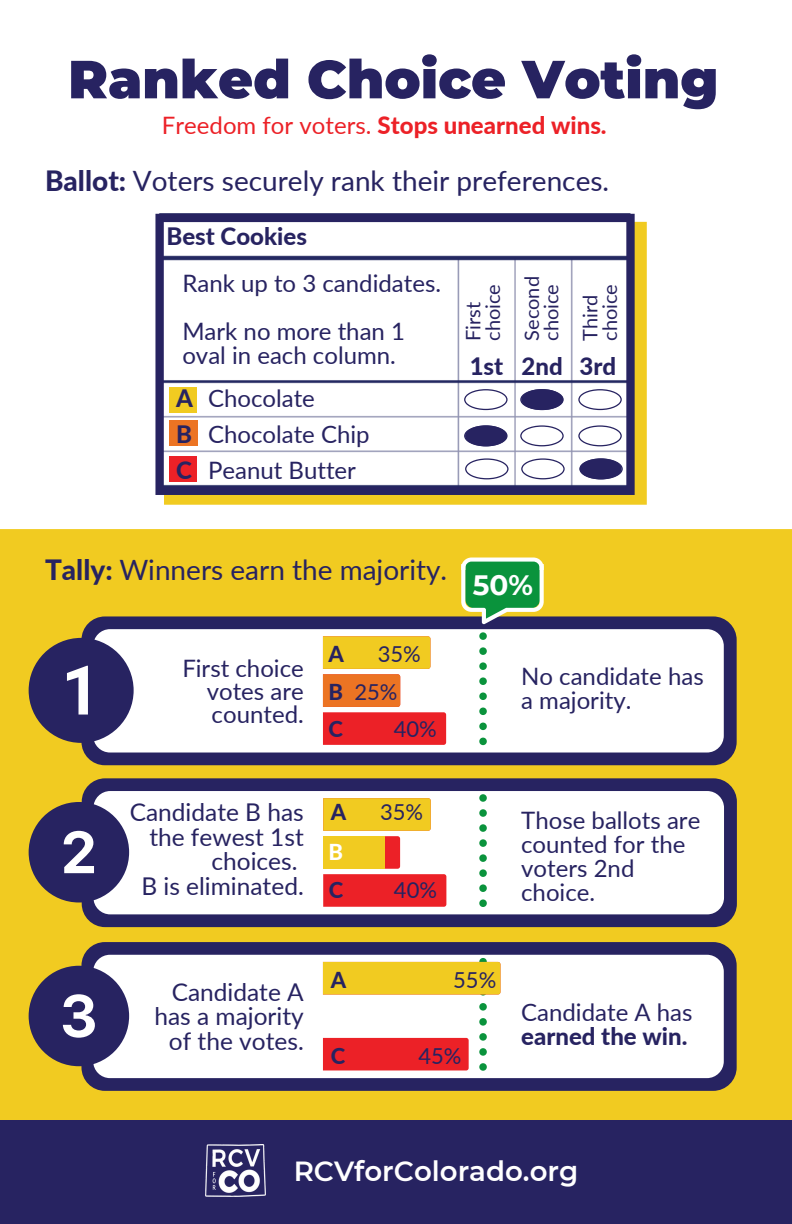
<style>
.page{position:relative;width:792px;height:1224px;background:#fff}
.page>*{position:absolute;margin:0;border:0;box-sizing:border-box;transform-origin:0 0}
.t1{font:900 53.6px "Montserrat";color:#272361}
.t2{font:28px "Lato";color:#272361}
.t3{font:700 28px "Montserrat";color:#fff}
.t4{font:600 27.6px "Montserrat";color:#fff}
.t5{font:24.4px "Lato";color:#272361}
.t6{font:24px/23.2px "Lato";color:#272361;text-align:justify}
.t7{font:800 24px "Lato";color:#272361}
.t8{font:800 24px "Lato";color:#ec2127}
.t9{font:22px "Lato";color:#272361}
.t10{font:800 22px "Lato";color:#272361}
.t11{font:800 22px "Lato";color:#fff}
.t12{font:20px "Lato";color:#272361}
.s1{font-weight:400}
.s2{font-weight:800}
</style>
<div class="page">
<div style="left:0;top:529px;width:792px;height:591px;background:#f1cb21"></div>
<div style="left:23px;top:558px;width:748px;height:534px;background:#f1cb21"></div>
<div style="left:0;top:1120px;width:792px;height:104px;background:#272361"></div>
<img style="left:205px;top:1145px;width:60px;height:52px">
<div style="left:81px;top:616px;width:656px;height:149px;background:#272361;border-radius:23px"></div>
<div style="left:93px;top:629px;width:631px;height:124px;background:#fff;border-radius:17px"></div>
<svg style="left:323px;top:636px;width:123px;height:109px"></svg>
<svg style="left:29px;top:638px;width:105px;height:105px"></svg>
<div style="left:82px;top:778px;width:655px;height:149px;background:#272361;border-radius:23px"></div>
<div style="left:93px;top:791px;width:631px;height:123px;background:#fff;border-radius:17px"></div>
<svg style="left:323px;top:798px;width:123px;height:109px"></svg>
<div style="left:323px;top:836px;width:62px;height:33px;background:#f1cb21"></div>
<div style="left:81px;top:942px;width:656px;height:149px;background:#272361;border-radius:23px"></div>
<div style="left:93px;top:955px;width:631px;height:123px;background:#fff;border-radius:17px"></div>
<svg style="left:323px;top:958px;width:177px;height:113px"></svg>
<svg style="left:29px;top:966px;width:100px;height:100px"></svg>
<svg style="left:29px;top:802px;width:100px;height:101px"></svg>
<svg style="left:479px;top:794px;width:8px;height:113px"></svg>
<svg style="left:479px;top:632px;width:8px;height:113px"></svg>
<div style="left:315px;top:1000px;width:33px;height:33px;background:#fff"></div>
<div style="left:164px;top:222px;width:483px;height:283px;background:#f1cb21"></div>
<div style="left:460px;top:534px;width:85px;height:26px;background:#f1cb21"></div>
<svg style="left:461px;top:557px;width:83px;height:67px"></svg>
<svg style="left:155px;top:214px;width:480px;height:281px"></svg>
<p class="t1" style="left:68px;top:46px;width:652px">Ranked Choice Voting</p>
<p class="t8" style="left:162px;top:111px;width:446px"><span class="s1">Freedom for voters.</span> Stops unearned wins.</p>
<p class="t2" style="left:45px;top:164px;width:566px"><span class="s2">Ballot:</span> Voters securely rank their preferences.</p>
<p class="t7" style="left:166px;top:221px;width:142px">Best Cookies</p>
<p class="t6" style="left:182px;top:271px;width:260px">Rank up to 3 candidates.</p>
<p class="t6" style="left:182px;top:319px;width:224px">Mark no more than 1</p>
<p class="t6" style="left:182px;top:343px;width:215px">oval in each column.</p>
<p class="t6" style="left:208px;top:386px;width:108px">Chocolate</p>
<p class="t6" style="left:208px;top:422px;width:163px">Chocolate Chip</p>
<p class="t6" style="left:208px;top:458px;width:150px">Peanut Butter</p>
<p class="t7" style="left:176px;top:383px;width:18px">A</p>
<p class="t7" style="left:176px;top:419px;width:17px">B</p>
<p class="t7" style="left:176px;top:455px;width:17px">C</p>
<p class="t12" style="left:480px;top:341px;width:58px;rotate:-90deg">choice</p>
<p class="t12" style="left:519px;top:341px;width:66px;rotate:-90deg">Second</p>
<p class="t12" style="left:539px;top:341px;width:58px;rotate:-90deg">choice</p>
<p class="t12" style="left:578px;top:341px;width:48px;rotate:-90deg">Third</p>
<p class="t12" style="left:597px;top:341px;width:58px;rotate:-90deg">choice</p>
<p class="t12" style="left:461px;top:341px;width:41px;rotate:-90deg">First</p>
<p class="t7" style="left:470px;top:352px;width:35px">1st</p>
<p class="t7" style="left:521px;top:352px;width:43px">2nd</p>
<p class="t7" style="left:579px;top:352px;width:38px">3rd</p>
<p class="t2" style="left:45px;top:552px;width:404px"><span class="s2">Tally:</span> Winners earn the majority.</p>
<p class="t6" style="left:207px;top:656px;width:99px;text-indent:-24px">First choice votes are counted.</p>
<p class="t10" style="left:329px;top:640px;width:17px">A</p>
<p class="t9" style="left:378px;top:640px;width:45px">35%</p>
<p class="t9" style="left:329px;top:678px;width:70px"><span class="s2">B</span> 25%</p>
<p class="t10" style="left:329px;top:715px;width:16px">C</p>
<p class="t9" style="left:394px;top:715px;width:45px">40%</p>
<p class="t5" style="left:130px;top:797px;width:176px">Candidate B has</p>
<p class="t5" style="left:149px;top:822px;width:156px">the fewest 1st</p>
<p class="t5" style="left:212px;top:846px;width:88px">choices.</p>
<p class="t5" style="left:141px;top:871px;width:164px">B is eliminated.</p>
<p class="t10" style="left:331px;top:799px;width:17px">A</p>
<p class="t9" style="left:380px;top:799px;width:45px">35%</p>
<p class="t11" style="left:329px;top:838px;width:16px">B</p>
<p class="t10" style="left:329px;top:876px;width:16px">C</p>
<p class="t9" style="left:394px;top:876px;width:45px">40%</p>
<p class="t3" style="left:473px;top:568px;width:62px">50%</p>
<p class="t6" style="left:521px;top:664px;width:184px;line-height:24px">No candidate has a majority.</p>
<p class="t6" style="left:521px;top:808px;width:181px">Those ballots are</p>
<p class="t6" style="left:521px;top:832px;width:166px">counted for the</p>
<p class="t6" style="left:521px;top:856px;width:115px">voters 2nd</p>
<p class="t6" style="left:521px;top:880px;width:76px">choice.</p>
<p class="t5" style="left:172px;top:977px;width:134px">Candidate A</p>
<p class="t5" style="left:155px;top:1001px;width:151px">has a majority</p>
<p class="t5" style="left:169px;top:1026px;width:136px">of the votes.</p>
<p class="t10" style="left:331px;top:967px;width:17px">A</p>
<p class="t9" style="left:453px;top:967px;width:45px">55%</p>
<p class="t10" style="left:331px;top:1042px;width:16px">C</p>
<p class="t9" style="left:418px;top:1042px;width:45px">45%</p>
<p class="t6" style="left:521px;top:1000px;width:173px">Candidate A has</p>
<p class="t7" style="left:521px;top:1022px;width:168px">earned the win.</p>
<p class="t4" style="left:294px;top:1154px;width:286px">RCVforColorado.org</p>
</div>
